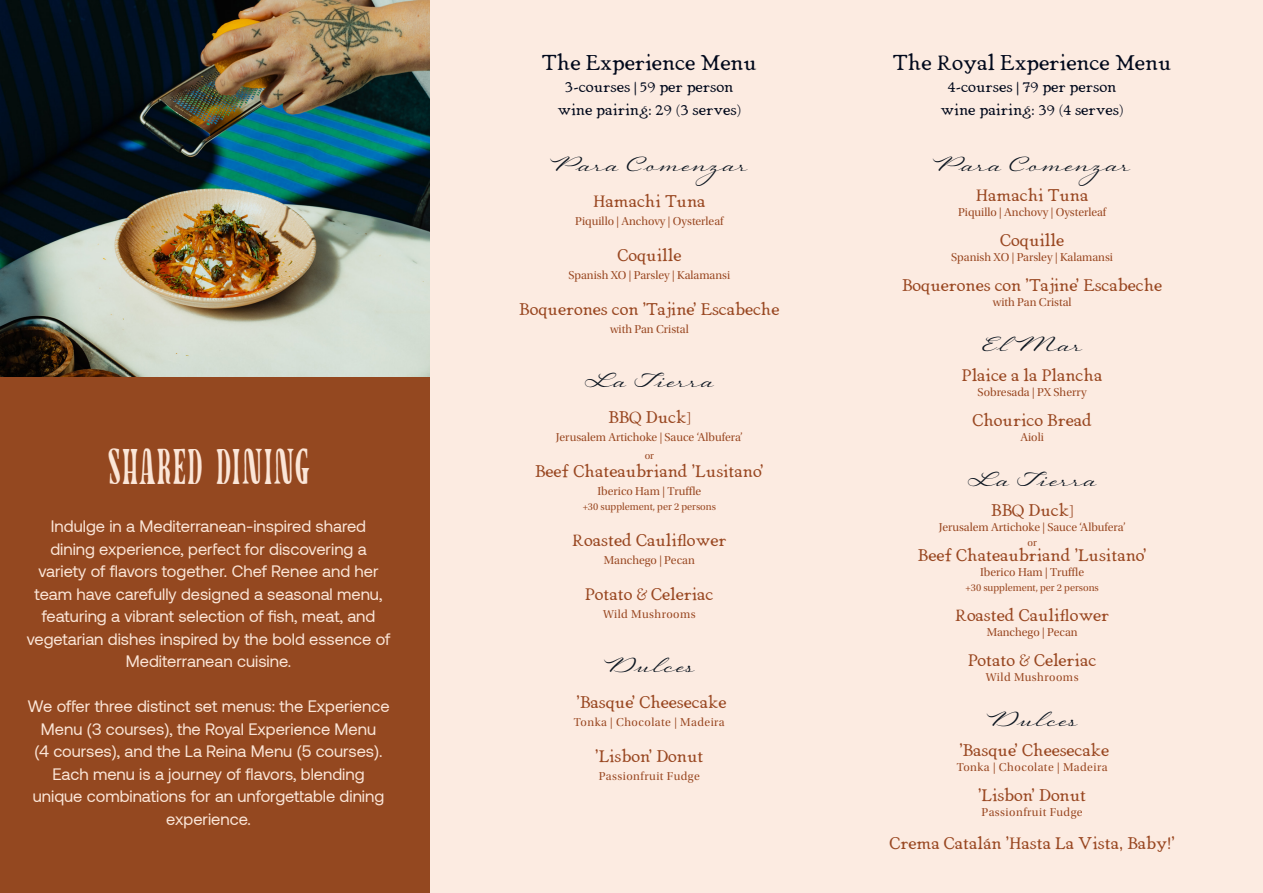
<style>
.page{position:relative;width:1263px;height:893px;background:#fff}
.page>*{position:absolute;margin:0;border:0;box-sizing:border-box;transform-origin:0 0}
.t1{font:45px "Tay Yamas";letter-spacing:-.03em;color:#fbe6d8}
.GERECHT_TITLE{font:30px "Regina";color:#0c1621}
.GERECHT_TITLE-2{font:21px "Grand Baron";color:#01091c}
.t2{font:16.5px/22.5px "Aeonik";color:#fbe6d8;text-align:center}
.GERECHT_TITLE-3{font:16.5px "Grand Baron";color:#994721}
.GERECHT_TITLE-4{font:15px "Grand Baron";color:#01091c}
.GERECHT_TITLE-5{font:12px "Utopia Std Subh";color:#994721}
.GERECHT_TITLE-6{font:12px "Utopia Std Subh";letter-spacing:.04em;color:#994721}
.GERECHT_TITLE-7{font:10.5px "Utopia Std Subh";color:#994721}
</style>
<div class="page">
<div style="left:0;top:0;width:431px;height:893px;background:#944820"></div>
<img style="left:0;top:0;width:431px;height:376px">
<div style="left:431px;top:0;width:832px;height:893px;background:#fcebe1"></div>
<p class="t1" style="left:107px;top:448px;width:205px">SHARED DINING</p>
<p class="t2" style="left:27px;top:515px;width:365px">Indulge in a Mediterranean-inspired shared dining experience, perfect for discovering a variety of flavors together. Chef Renee and her team have carefully designed a seasonal menu, featuring a vibrant selection of fish, meat, and vegetarian dishes inspired by the bold essence of Mediterranean cuisine.</p>
<p class="t2" style="left:27px;top:695px;width:364px">We offer three distinct set menus: the Experience Menu (3 courses), the Royal Experience Menu<br>(4 courses), and the La Reina Menu (5 courses).<br>Each menu is a journey of flavors, blending unique combinations for an unforgettable dining experience.</p>
<p class="GERECHT_TITLE-2" style="left:542px;top:46px;width:217px">The Experience Menu</p>
<p class="GERECHT_TITLE-4" style="left:565px;top:75px;width:170px">3-courses | 59 per person</p>
<p class="GERECHT_TITLE-4" style="left:557px;top:98px;width:185px">wine pairing: 29 (3 serves)</p>
<p class="GERECHT_TITLE" style="left:551px;top:143px;width:198px">Para Comenzar</p>
<p class="GERECHT_TITLE-3" style="left:593px;top:188px;width:114px">Hamachi Tuna</p>
<p class="GERECHT_TITLE-5" style="left:575px;top:215px;width:150px">Piquillo | Anchovy | Oysterleaf</p>
<p class="GERECHT_TITLE-3" style="left:617px;top:242px;width:65px">Coquille</p>
<p class="GERECHT_TITLE-5" style="left:568px;top:269px;width:163px">Spanish XO | Parsley | Kalamansi</p>
<p class="GERECHT_TITLE-3" style="left:519px;top:296px;width:262px">Boquerones con 'Tajine' Escabeche</p>
<p class="GERECHT_TITLE-5" style="left:610px;top:323px;width:80px">with Pan Cristal</p>
<p class="GERECHT_TITLE" style="left:585px;top:359px;width:130px">La Tierra</p>
<p class="GERECHT_TITLE-3" style="left:608px;top:404px;width:83px">BBQ Duck]</p>
<p class="GERECHT_TITLE-5" style="left:556px;top:431px;width:188px">Jerusalem Artichoke | Sauce ‘Albufera’</p>
<p class="GERECHT_TITLE-7" style="left:645px;top:450px;width:11px">or</p>
<p class="GERECHT_TITLE-3" style="left:535px;top:458px;width:230px">Beef Chateaubriand 'Lusitano'</p>
<p class="GERECHT_TITLE-5" style="left:597px;top:485px;width:105px">Iberico Ham | Truffle</p>
<p class="GERECHT_TITLE-7" style="left:583px;top:501px;width:135px">+30 supplement, per 2 persons</p>
<p class="GERECHT_TITLE-3" style="left:572px;top:527px;width:156px">Roasted Cauliflower</p>
<p class="GERECHT_TITLE-5" style="left:604px;top:554px;width:92px">Manchego | Pecan</p>
<p class="GERECHT_TITLE-3" style="left:585px;top:581px;width:130px">Potato &amp; Celeriac</p>
<p class="GERECHT_TITLE-6" style="left:603px;top:608px;width:94px">Wild Mushrooms</p>
<p class="GERECHT_TITLE" style="left:604px;top:644px;width:92px">Dulces</p>
<p class="GERECHT_TITLE-3" style="left:572px;top:689px;width:155px">‘'Basque' Cheesecake</p>
<p class="GERECHT_TITLE-6" style="left:574px;top:716px;width:152px">Tonka | Chocolate | Madeira</p>
<p class="GERECHT_TITLE-3" style="left:595px;top:743px;width:110px">'Lisbon' Donut</p>
<p class="GERECHT_TITLE-6" style="left:599px;top:770px;width:103px">Passionfruit Fudge</p>
<p class="GERECHT_TITLE-2" style="left:893px;top:46px;width:280px">The Royal Experience Menu</p>
<p class="GERECHT_TITLE-4" style="left:948px;top:75px;width:170px">4-courses | 79 per person</p>
<p class="GERECHT_TITLE-4" style="left:940px;top:98px;width:185px">wine pairing: 39 (4 serves)</p>
<p class="GERECHT_TITLE" style="left:934px;top:143px;width:198px">Para Comenzar</p>
<p class="GERECHT_TITLE-3" style="left:976px;top:182px;width:114px">Hamachi Tuna</p>
<p class="GERECHT_TITLE-5" style="left:958px;top:206px;width:150px">Piquillo | Anchovy | Oysterleaf</p>
<p class="GERECHT_TITLE-3" style="left:1000px;top:227px;width:65px">Coquille</p>
<p class="GERECHT_TITLE-5" style="left:951px;top:251px;width:163px">Spanish XO | Parsley | Kalamansi</p>
<p class="GERECHT_TITLE-3" style="left:902px;top:272px;width:262px">Boquerones con 'Tajine' Escabeche</p>
<p class="GERECHT_TITLE-5" style="left:993px;top:296px;width:80px">with Pan Cristal</p>
<p class="GERECHT_TITLE" style="left:982px;top:323px;width:102px">El Mar</p>
<p class="GERECHT_TITLE-3" style="left:962px;top:362px;width:142px">Plaice a la Plancha</p>
<p class="GERECHT_TITLE-5" style="left:978px;top:386px;width:111px">Sobresada | PX Sherry</p>
<p class="GERECHT_TITLE-3" style="left:972px;top:407px;width:121px">Chourico Bread</p>
<p class="GERECHT_TITLE-5" style="left:1020px;top:431px;width:25px">Aioli</p>
<p class="GERECHT_TITLE" style="left:968px;top:458px;width:130px">La Tierra</p>
<p class="GERECHT_TITLE-3" style="left:991px;top:497px;width:83px">BBQ Duck]</p>
<p class="GERECHT_TITLE-5" style="left:939px;top:521px;width:188px">Jerusalem Artichoke | Sauce ‘Albufera’</p>
<p class="GERECHT_TITLE-7" style="left:1027px;top:537px;width:11px">or</p>
<p class="GERECHT_TITLE-3" style="left:918px;top:542px;width:230px">Beef Chateaubriand 'Lusitano'</p>
<p class="GERECHT_TITLE-5" style="left:980px;top:566px;width:105px">Iberico Ham | Truffle</p>
<p class="GERECHT_TITLE-7" style="left:965px;top:582px;width:135px">+30 supplement, per 2 persons</p>
<p class="GERECHT_TITLE-3" style="left:955px;top:602px;width:156px">Roasted Cauliflower</p>
<p class="GERECHT_TITLE-5" style="left:987px;top:626px;width:92px">Manchego | Pecan</p>
<p class="GERECHT_TITLE-3" style="left:968px;top:647px;width:130px">Potato &amp; Celeriac</p>
<p class="GERECHT_TITLE-6" style="left:986px;top:671px;width:94px">Wild Mushrooms</p>
<p class="GERECHT_TITLE" style="left:987px;top:698px;width:92px">Dulces</p>
<p class="GERECHT_TITLE-3" style="left:955px;top:737px;width:155px">‘'Basque' Cheesecake</p>
<p class="GERECHT_TITLE-6" style="left:957px;top:761px;width:152px">Tonka | Chocolate | Madeira</p>
<p class="GERECHT_TITLE-3" style="left:978px;top:782px;width:110px">'Lisbon' Donut</p>
<p class="GERECHT_TITLE-6" style="left:981px;top:806px;width:103px">Passionfruit Fudge</p>
<p class="GERECHT_TITLE-3" style="left:889px;top:830px;width:287px">Crema Catalán 'Hasta La Vista, Baby!'</p>
</div>
